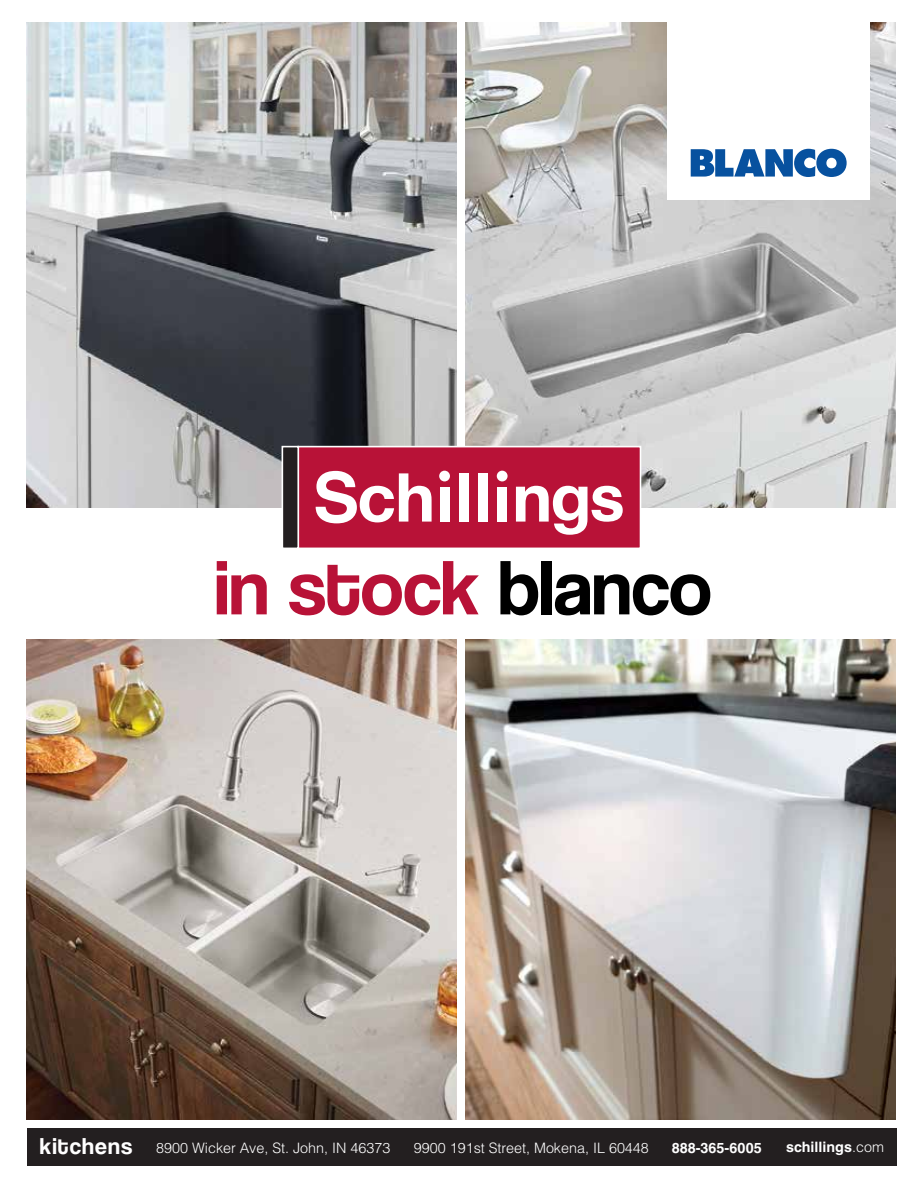
<style>
.page{position:relative;width:918px;height:1188px;background:#fff}
.page>*{position:absolute;margin:0;border:0;box-sizing:border-box;transform-origin:0 0}
.t1{font:79.35px "Coolvetica Rg";color:#b81237}
.t2{font:300 14.4px "Helvetica LT Std";color:#fff}
.t3{font:700 14.4px "Helvetica LT Std";color:#fff}
.s1{color:#000}
.s2{font-family:"Coolvetica Rg";font-weight:400;font-size:23.7px}
.s3{font-weight:300}
</style>
<div class="page">
<img style="left:27px;top:639px;width:430px;height:481px">
<img style="left:465px;top:22px;width:431px;height:486px">
<img style="left:27px;top:22px;width:430px;height:485px">
<img style="left:465px;top:639px;width:431px;height:481px">
<div style="left:297px;top:446px;width:344px;height:103px;background:#b81237;border:2px solid #fff"></div>
<div style="left:282px;top:446px;width:17px;height:103px;background:#231f20;border:2px solid #fff"></div>
<div style="left:440px;top:487px;width:9px;height:35px;background:#fff"></div>
<div style="left:459px;top:473px;width:10px;height:49px;background:#fff"></div>
<div style="left:479px;top:473px;width:9px;height:49px;background:#fff"></div>
<div style="left:497px;top:487px;width:10px;height:35px;background:#fff"></div>
<div style="left:439px;top:471px;width:11px;height:10px;background:#fff;border-radius:50%"></div>
<div style="left:497px;top:471px;width:11px;height:10px;background:#fff;border-radius:50%"></div>
<svg style="left:316px;top:471px;width:116px;height:52px"></svg>
<svg style="left:516px;top:486px;width:107px;height:49px"></svg>
<div style="left:458px;top:15px;width:7px;height:432px;background:#fff"></div>
<svg style="left:626px;top:1055px;width:252px;height:45px;background:#84766a"></svg>
<div style="left:668px;top:0;width:202px;height:200px;background:#fff"></div>
<div style="left:27px;top:1129px;width:870px;height:37px;background:#231f20"></div>
<svg style="left:691px;top:149px;width:156px;height:28px"></svg>
<h1 class="t1" style="left:214px;top:541px;width:499px">in stock <span class="s1">blanco</span></h1>
<p class="t2" style="left:40px;top:1139px;width:352px"><span class="s2">kitchens</span> 8900 Wicker Ave, St. John, IN 46373</p>
<p class="t2" style="left:414px;top:1139px;width:236px">9900 191st Street, Mokena, IL 60448</p>
<p class="t3" style="left:672px;top:1139px;width:91px">888-365-6005</p>
<p class="t3" style="left:786px;top:1138px;width:99px">schillings<span class="s3">.com</span></p>
</div>
